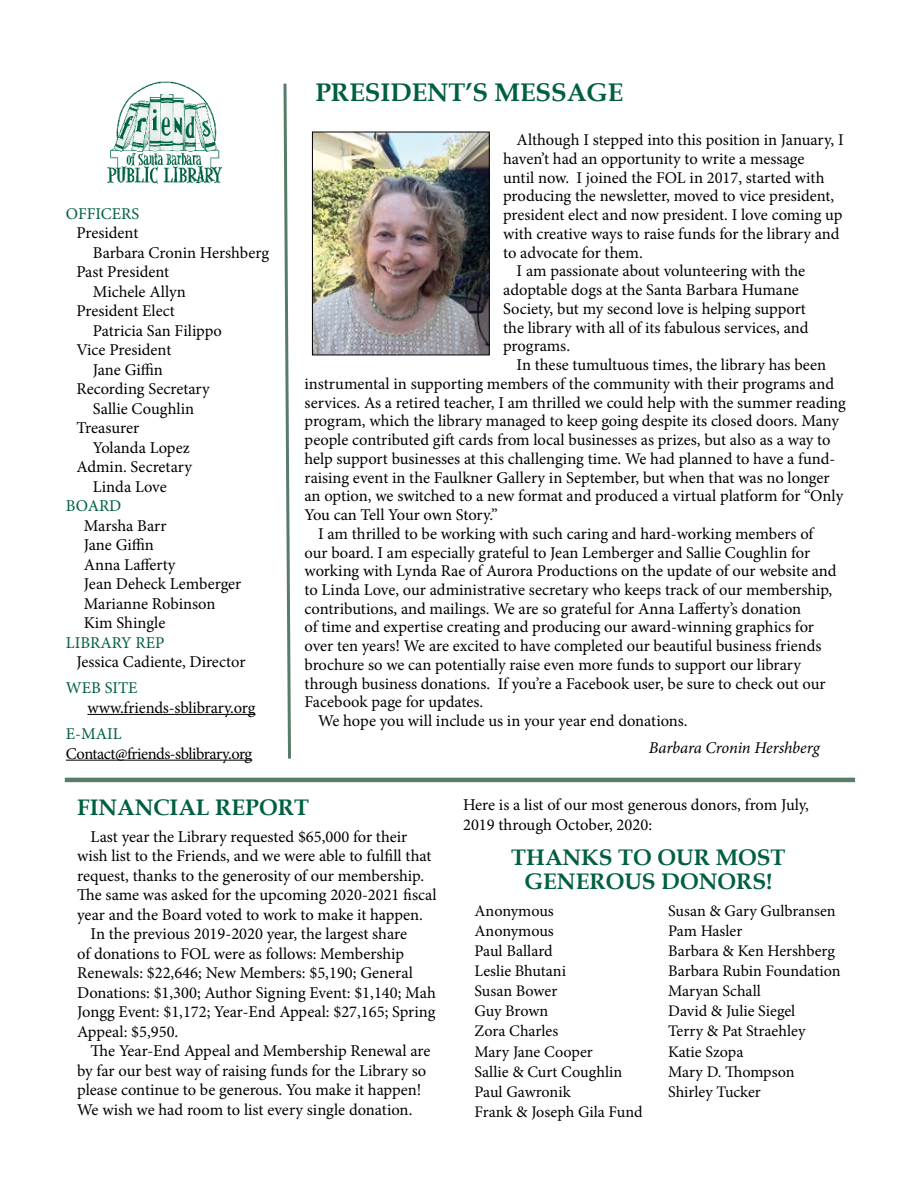
<style>
.page{position:relative;width:918px;height:1188px;background:#fff}
.page>*{position:absolute;margin:0;border:0;box-sizing:border-box;transform-origin:0 0}
.t1{font:700 25.5px "Book Antiqua";color:#00603e}
.t2{font:700 22.5px/24px "Book Antiqua";color:#00603e;text-align:center}
.t3{font:16.5px/19.5px "Minion Pro";letter-spacing:-.005em;color:#000}
.t4{font:16.5px "Minion Pro";color:#00603e}
.t5{font:16.5px "Minion Pro";letter-spacing:-.03em;color:#000}
.t6{font:italic 16.5px "Minion Pro";letter-spacing:-.015em;color:#000}
.t7{font:16.05px/20.1px "Minion Pro";letter-spacing:-.005em;color:#000}
</style>
<div class="page">
<hr style="left:87px;top:714px;width:169px;height:1px;background:#000">
<hr style="left:66px;top:760px;width:186px;height:1px;background:#000">
<img style="left:107px;top:81px;width:116px;height:103px">
<svg style="left:283px;top:83px;width:8px;height:676px"></svg>
<img style="left:314px;top:134px;width:174px;height:219px">
<div style="left:312px;top:132px;width:178px;height:223px;border:1px solid #000"></div>
<hr style="left:65px;top:778px;width:790px;height:4px;background:#577c69">
<p class="t4" style="left:66px;top:202px;width:75px">OFFICERS</p>
<p class="t3" style="left:76px;top:223px;width:64px">President</p>
<p class="t3" style="left:93px;top:243px;width:178px">Barbara Cronin Hershberg</p>
<p class="t3" style="left:76px;top:262px;width:94px">Past President</p>
<p class="t3" style="left:93px;top:282px;width:94px">Michele Allyn</p>
<p class="t3" style="left:76px;top:301px;width:100px">President Elect</p>
<p class="t3" style="left:93px;top:321px;width:131px">Patricia San Filippo</p>
<p class="t3" style="left:76px;top:340px;width:96px">Vice President</p>
<p class="t3" style="left:93px;top:360px;width:72px">Jane Giffin</p>
<p class="t3" style="left:76px;top:379px;width:135px">Recording Secretary</p>
<p class="t3" style="left:93px;top:399px;width:103px">Sallie Coughlin</p>
<p class="t3" style="left:76px;top:418px;width:64px">Treasurer</p>
<p class="t3" style="left:93px;top:438px;width:98px">Yolanda Lopez</p>
<p class="t3" style="left:76px;top:457px;width:117px">Admin. Secretary</p>
<p class="t3" style="left:93px;top:477px;width:75px">Linda Love</p>
<p class="t4" style="left:66px;top:495px;width:57px">BOARD</p>
<p class="t3" style="left:84px;top:516px;width:159px">Marsha Barr<br>Jane Giffin<br>Anna Lafferty<br>Jean Deheck Lemberger<br>Marianne Robinson<br>Kim Shingle</p>
<p class="t4" style="left:66px;top:631px;width:100px">LIBRARY REP</p>
<p class="t3" style="left:76px;top:652px;width:171px">Jessica Cadiente, Director</p>
<p class="t4" style="left:66px;top:677px;width:73px">WEB SITE</p>
<p class="t3" style="left:87px;top:698px;width:170px">www.friends-sblibrary.org</p>
<p class="t4" style="left:66px;top:723px;width:57px">E-MAIL</p>
<p class="t5" style="left:66px;top:742px;width:188px">Contact@friends-sblibrary.org</p>
<h1 class="t1" style="left:315px;top:77px;width:310px">PRESIDENT’S MESSAGE</h1>
<p class="t3" style="left:517px;top:130px;width:329px">Although I stepped into this position in January, I</p>
<p class="t3" style="left:503px;top:149px;width:303px">haven’t had an opportunity to write a message</p>
<p class="t3" style="left:503px;top:168px;width:323px">until now. I joined the FOL in 2017, started with</p>
<p class="t3" style="left:503px;top:186px;width:333px">producing the newsletter, moved to vice president,</p>
<p class="t3" style="left:503px;top:205px;width:341px">president elect and now president. I love coming up</p>
<p class="t3" style="left:503px;top:224px;width:338px">with creative ways to raise funds for the library and</p>
<p class="t3" style="left:503px;top:243px;width:141px">to advocate for them.</p>
<p class="t3" style="left:517px;top:261px;width:290px">I am passionate about volunteering with the</p>
<p class="t3" style="left:503px;top:280px;width:297px">adoptable dogs at the Santa Barbara Humane</p>
<p class="t3" style="left:503px;top:299px;width:304px">Society, but my second love is helping support</p>
<p class="t3" style="left:503px;top:318px;width:307px">the library with all of its fabulous services, and</p>
<p class="t3" style="left:503px;top:336px;width:68px">programs.</p>
<p class="t3" style="left:517px;top:355px;width:311px">In these tumultuous times, the library has been</p>
<p class="t3" style="left:305px;top:374px;width:531px">instrumental in supporting members of the community with their programs and</p>
<p class="t3" style="left:305px;top:393px;width:543px">services. As a retired teacher, I am thrilled we could help with the summer reading</p>
<p class="t3" style="left:305px;top:411px;width:536px">program, which the library managed to keep going despite its closed doors. Many</p>
<p class="t3" style="left:305px;top:430px;width:528px">people contributed gift cards from local businesses as prizes, but also as a way to</p>
<p class="t3" style="left:305px;top:449px;width:532px">help support businesses at this challenging time. We had planned to have a fund-</p>
<p class="t3" style="left:305px;top:468px;width:527px">raising event in the Faulkner Gallery in September, but when that was no longer</p>
<p class="t3" style="left:305px;top:486px;width:540px">an option, we switched to a new format and produced a virtual platform for “Only</p>
<p class="t3" style="left:305px;top:505px;width:195px">You can Tell Your own Story.”</p>
<p class="t3" style="left:318px;top:524px;width:497px">I am thrilled to be working with such caring and hard-working members of</p>
<p class="t3" style="left:305px;top:543px;width:507px">our board. I am especially grateful to Jean Lemberger and Sallie Coughlin for</p>
<p class="t3" style="left:305px;top:561px;width:534px">working with Lynda Rae of Aurora Productions on the update of our website and</p>
<p class="t3" style="left:305px;top:580px;width:529px">to Linda Love, our administrative secretary who keeps track of our membership,</p>
<p class="t3" style="left:305px;top:599px;width:498px">contributions, and mailings. We are so grateful for Anna Lafferty’s donation</p>
<p class="t3" style="left:305px;top:618px;width:511px">of time and expertise creating and producing our award-winning graphics for</p>
<p class="t3" style="left:305px;top:636px;width:519px">over ten years! We are excited to have completed our beautiful business friends</p>
<p class="t3" style="left:305px;top:655px;width:498px">brochure so we can potentially raise even more funds to support our library</p>
<p class="t3" style="left:305px;top:674px;width:523px">through business donations. If you’re a Facebook user, be sure to check out our</p>
<p class="t3" style="left:305px;top:693px;width:180px">Facebook page for updates.</p>
<p class="t3" style="left:318px;top:711px;width:371px">We hope you will include us in your year end donations.</p>
<p class="t6" style="left:649px;top:737px;width:172px">Barbara Cronin Hershberg</p>
<h2 class="t2" style="left:77px;top:796px;width:233px">FINANCIAL REPORT</h2>
<p class="t3" style="left:91px;top:827px;width:318px">Last year the Library requested $65,000 for their</p>
<p class="t3" style="left:77px;top:846px;width:356px">wish list to the Friends, and we were able to fulfill that</p>
<p class="t3" style="left:77px;top:866px;width:348px">request, thanks to the generosity of our membership.</p>
<p class="t3" style="left:77px;top:885px;width:361px">The same was asked for the upcoming 2020-2021 fiscal</p>
<p class="t3" style="left:77px;top:905px;width:347px">year and the Board voted to work to make it happen.</p>
<p class="t3" style="left:91px;top:924px;width:318px">In the previous 2019-2020 year, the largest share</p>
<p class="t3" style="left:77px;top:944px;width:328px">of donations to FOL were as follows: Membership</p>
<p class="t3" style="left:77px;top:963px;width:337px">Renewals: $22,646; New Members: $5,190; General</p>
<p class="t3" style="left:77px;top:983px;width:360px">Donations: $1,300; Author Signing Event: $1,140; Mah</p>
<p class="t3" style="left:77px;top:1002px;width:360px">Jongg Event: $1,172; Year-End Appeal: $27,165; Spring</p>
<p class="t3" style="left:77px;top:1022px;width:103px">Appeal: $5,950.</p>
<p class="t3" style="left:91px;top:1041px;width:341px">The Year-End Appeal and Membership Renewal are</p>
<p class="t3" style="left:77px;top:1061px;width:351px">by far our best way of raising funds for the Library so</p>
<p class="t3" style="left:77px;top:1080px;width:346px">please continue to be generous. You make it happen!</p>
<p class="t3" style="left:77px;top:1100px;width:337px">We wish we had room to list every single donation.</p>
<p class="t3" style="left:463px;top:795px;width:347px">Here is a list of our most generous donors, from July,<br>2019 through October, 2020:</p>
<h2 class="t2" style="left:511px;top:846px;width:276px">THANKS TO OUR MOST<br>GENEROUS DONORS!</h2>
<p class="t7" style="left:475px;top:901px;width:170px">Anonymous<br>Anonymous<br>Paul Ballard<br>Leslie Bhutani<br>Susan Bower<br>Guy Brown<br>Zora Charles<br>Mary Jane Cooper<br>Sallie &amp; Curt Coughlin<br>Paul Gawronik<br>Frank &amp; Joseph Gila Fund</p>
<p class="t7" style="left:668px;top:901px;width:174px">Susan &amp; Gary Gulbransen<br>Pam Hasler<br>Barbara &amp; Ken Hershberg<br>Barbara Rubin Foundation<br>Maryan Schall<br>David &amp; Julie Siegel<br>Terry &amp; Pat Straehley<br>Katie Szopa<br>Mary D. Thompson<br>Shirley Tucker</p>
</div>
